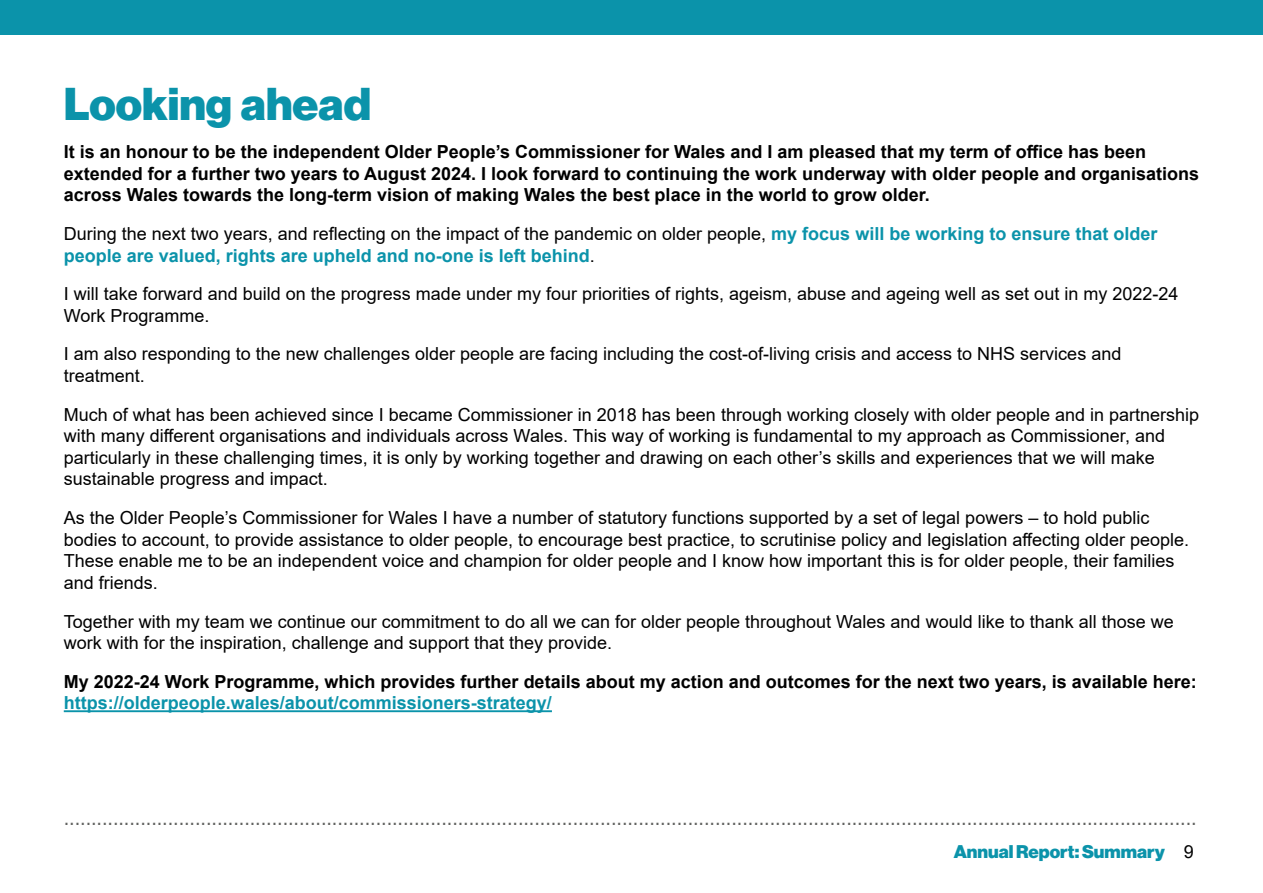
<style>
.page{position:relative;width:1263px;height:893px;background:#fff}
.page>*{position:absolute;margin:0;border:0;box-sizing:border-box;transform-origin:0 0}
.t1{font:45px "N Haas Grotesk DS Pro 95 Blk";color:#0b93aa}
.t2{font:24px "Arial Narrow";color:#616260}
.t3{font:18px/21.6px "Arial";color:#000}
.t4{font:700 18px/21.6px "Arial";color:#000}
.t5{font:700 18px/21.6px "Arial";color:#0b93aa}
.t6{font:18px "N Haas Grotesk DS Pro 95 Blk";color:#0b93aa}
.s1{font-weight:400;color:#000}
.s2{font-family:"Arial";color:#000}
</style>
<div class="page">
<hr style="left:64px;top:710px;width:488px;height:2px;background:#0b93aa">
<div style="left:0;top:0;width:1263px;height:34px;background:#0b93aa"></div>
<h1 class="t1" style="left:64px;top:77px;width:309px">Looking ahead</h1>
<p class="t4" style="left:64px;top:141px;width:1137px">It is an honour to be the independent Older People’s Commissioner for Wales and I am pleased that my term of office has been extended for a further two years to August 2024. I look forward to continuing the work underway with older people and organisations across Wales towards the long-term vision of making Wales the best place in the world to grow older.</p>
<p class="t5" style="left:64px;top:223px;width:1095px"><span class="s1">During the next two years, and reflecting on the impact of the pandemic on older people,</span> my focus will be working to ensure that older people are valued, rights are upheld and no-one is left behind<span class="s1">.</span></p>
<p class="t3" style="left:64px;top:283px;width:1116px">I will take forward and build on the progress made under my four priorities of rights, ageism, abuse and ageing well as set out in my 2022-24<br>Work Programme.</p>
<p class="t3" style="left:64px;top:343px;width:1059px">I am also responding to the new challenges older people are facing including the cost-of-living crisis and access to NHS services and treatment.</p>
<p class="t3" style="left:64px;top:403px;width:1137px">Much of what has been achieved since I became Commissioner in 2018 has been through working closely with older people and in partnership with many different organisations and individuals across Wales. This way of working is fundamental to my approach as Commissioner, and particularly in these challenging times, it is only by working together and drawing on each other’s skills and experiences that we will make sustainable progress and impact.</p>
<p class="t3" style="left:64px;top:507px;width:1127px">As the Older People’s Commissioner for Wales I have a number of statutory functions supported by a set of legal powers – to hold public bodies to account, to provide assistance to older people, to encourage best practice, to scrutinise policy and legislation affecting older people.<br>These enable me to be an independent voice and champion for older people and I know how important this is for older people, their families and friends.</p>
<p class="t3" style="left:64px;top:610px;width:1111px">Together with my team we continue our commitment to do all we can for older people throughout Wales and would like to thank all those we work with for the inspiration, challenge and support that they provide.</p>
<p class="t4" style="left:64px;top:671px;width:1135px">My 2022-24 Work Programme, which provides further details about my action and outcomes for the next two years, is available here:</p>
<p class="t5" style="left:64px;top:692px;width:490px">https://olderpeople.wales/about/commissioners-strategy/</p>
<p class="t2" style="left:64px;top:799px;width:1134px">...............................................................................................................................................................................................................</p>
<p class="t6" style="left:954px;top:841px;width:241px">Annual Report: Summary <span class="s2">9</span></p>
</div>
